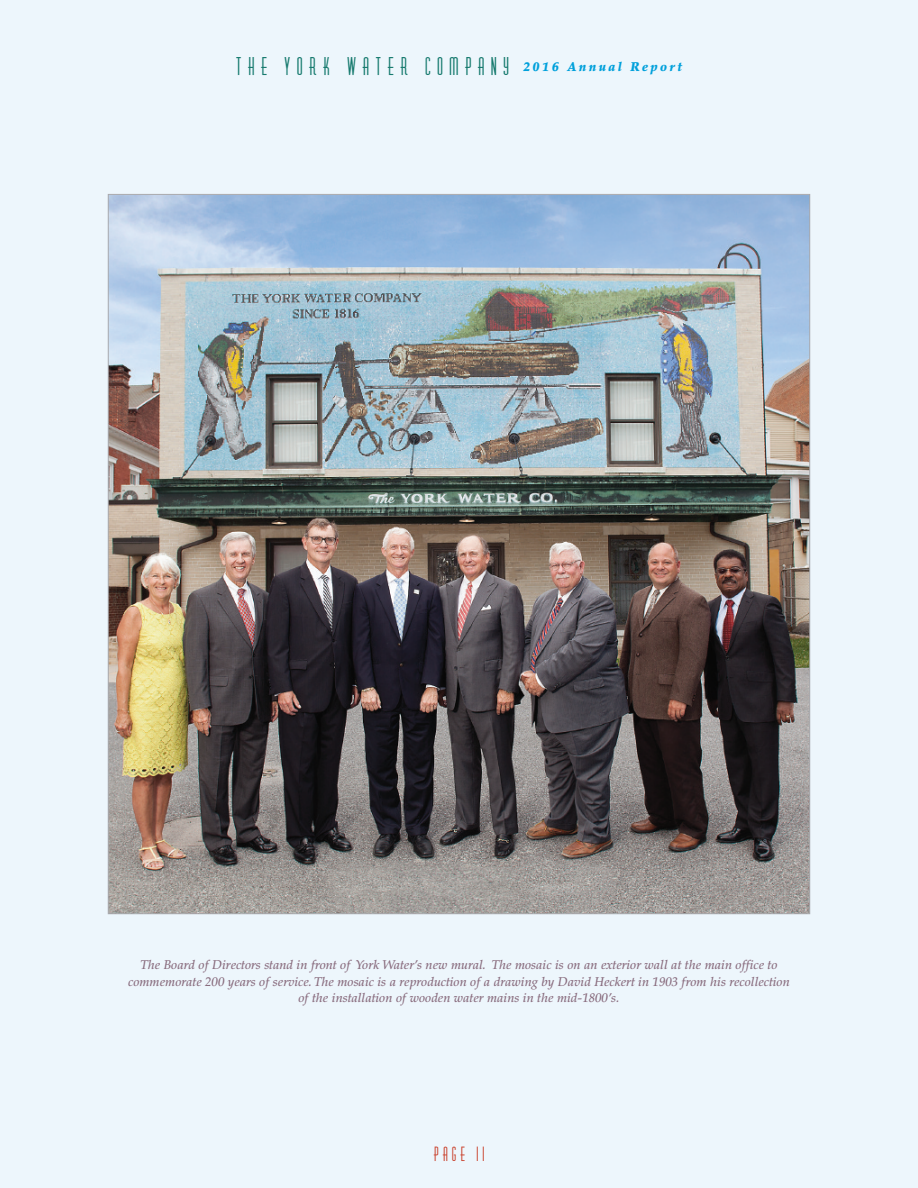
<style>
.page{position:relative;width:918px;height:1188px;background:#edf6fc}
.page>*{position:absolute;margin:0;border:0;box-sizing:border-box;transform-origin:0 0}
.t1{font:22.5px "Diner Fatt";letter-spacing:.305em;color:#167a6e}
.t2{font:18px "Diner Fatt";letter-spacing:.26em;color:#c9402b;scale:.95 1}
.t3{font:italic 500 12.75px/16.5px "Palatino";color:#886b7d;text-align:center}
</style>
<div class="page">
<img style="left:110px;top:196px;width:698px;height:716px">
<h1 class="t1" style="left:236px;top:54px;width:447px">UIF ZPSL XBUFS DPNQBOZ <sup>2016</sup> <sup>Annual</sup> <sup>Report</sup></h1>
<p class="t3" style="left:128px;top:958px;width:663px">The Board of Directors stand in front of York Water’s new mural. The mosaic is on an exterior wall at the main office to commemorate 200 years of service. The mosaic is a reproduction of a drawing by David Heckert in 1903 from his recollection of the installation of wooden water mains in the mid-1800’s.</p>
<h2 class="t2" style="left:434px;top:1144px;width:54px">QBHF 22</h2>
</div>
